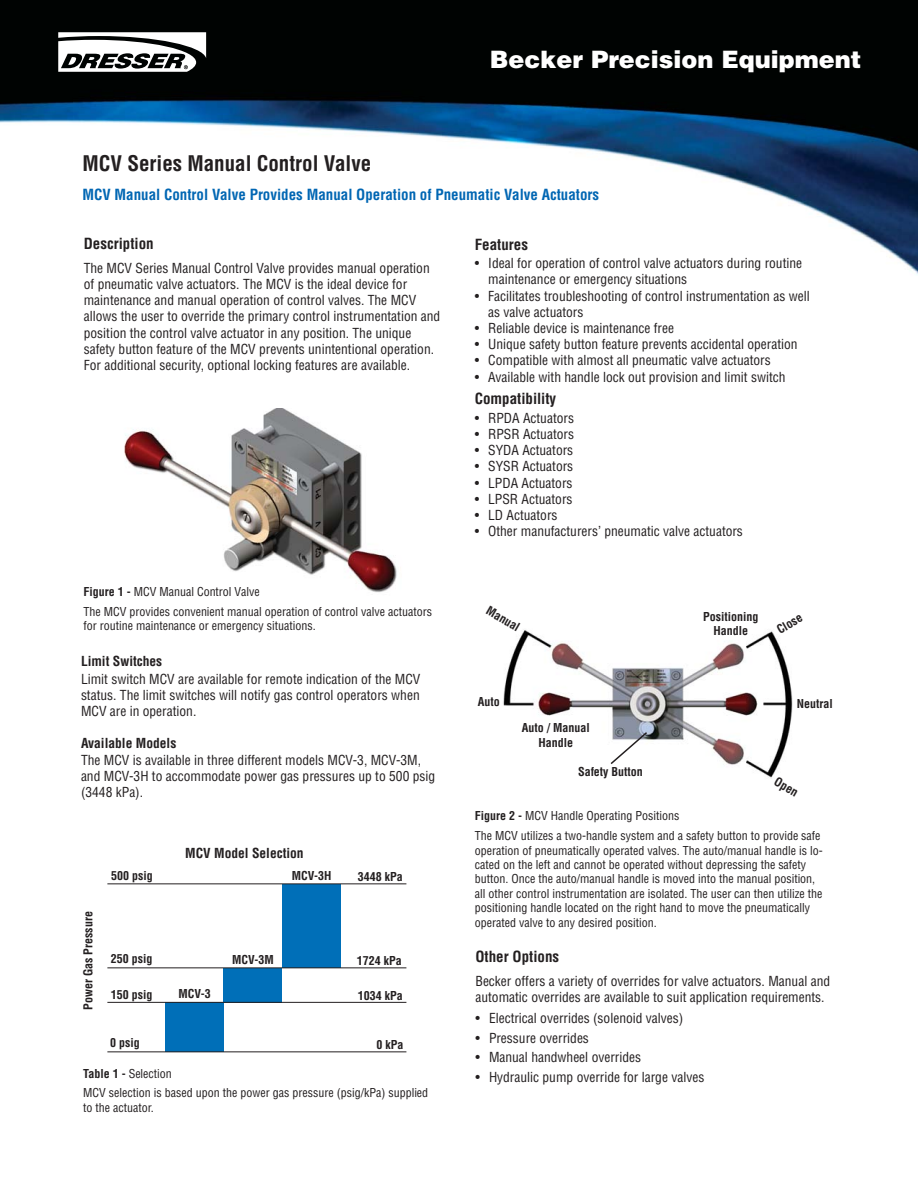
<style>
.page{position:relative;width:918px;height:1188px;background:#fff}
.page>*{position:absolute;margin:0;border:0;box-sizing:border-box;transform-origin:0 0}
.t1{font:900 24px "Helvetica";color:#fff}
.t2{font:700 condensed 21px "Helvetica";color:#231f20}
.t3{font:700 condensed 15px "Helvetica";color:#0066b3}
.t4{font:700 condensed 15px "Helvetica";color:#231f20}
.t5{font:condensed 13.5px/16.2px "Helvetica";color:#231f20}
.t6{font:700 condensed 13.5px "Helvetica";color:#231f20}
.t7{font:condensed 12px/14.4px "Helvetica";color:#231f20}
.t8{font:700 condensed 12px/14.4px "Helvetica";color:#231f20;text-align:center}
.s1{font-weight:700}
</style>
<div class="page">
<img style="left:0;top:0;width:918px;height:275px">
<svg style="left:58px;top:32px;width:148px;height:40px"></svg>
<div style="left:282px;top:884px;width:58px;height:84px;background:#006fb8"></div>
<div style="left:224px;top:968px;width:58px;height:34px;background:#006fb8"></div>
<div style="left:165px;top:1003px;width:58px;height:49px;background:#006fb8"></div>
<div style="left:82px;top:236px;width:364px;height:158px;background:#fff"></div>
<img style="left:124px;top:408px;width:273px;height:185px">
<img style="left:503px;top:630px;width:290px;height:149px">
<svg style="left:609px;top:731px;width:40px;height:35px"></svg>
<hr style="left:107px;top:883px;width:299px;height:1px;background:#231f20">
<hr style="left:107px;top:967px;width:299px;height:1px;background:#231f20">
<hr style="left:107px;top:1002px;width:299px;height:1px;background:#231f20">
<hr style="left:107px;top:1051px;width:299px;height:1px;background:#231f20">
<h2 class="t2" style="left:82px;top:156px;width:290px">MCV Series Manual Control Valve</h2>
<h1 class="t1" style="left:490px;top:50px;width:373px">Becker Precision Equipment</h1>
<p class="t3" style="left:82px;top:189px;width:518px">MCV Manual Control Valve Provides Manual Operation of Pneumatic Valve Actuators</p>
<p class="t4" style="left:84px;top:238px;width:71px">Description</p>
<p class="t5" style="left:84px;top:261px;width:358px">The MCV Series Manual Control Valve provides manual operation of pneumatic valve actuators. The MCV is the ideal device for maintenance and manual operation of control valves. The MCV allows the user to override the primary control instrumentation and position the control valve actuator in any position. The unique safety button feature of the MCV prevents unintentional operation.<br>For additional security, optional locking features are available.</p>
<p class="t7" style="left:83px;top:583px;width:350px;line-height:19.8px"><span class="s1">Figure 1 -</span> MCV Manual Control Valve<br>The MCV provides convenient manual operation of control valve actuators</p>
<p class="t7" style="left:83px;top:620px;width:234px">for routine maintenance or emergency situations.</p>
<p class="t6" style="left:81px;top:656px;width:83px">Limit Switches</p>
<p class="t5" style="left:81px;top:672px;width:341px;text-align:justify">Limit switch MCV are available for remote indication of the MCV status. The limit switches will notify gas control operators when MCV are in operation.</p>
<p class="t6" style="left:81px;top:738px;width:97px">Available Models</p>
<p class="t5" style="left:81px;top:753px;width:356px">The MCV is available in three different models MCV-3, MCV-3M, and MCV-3H to accommodate power gas pressures up to 500 psig (3448 kPa).</p>
<p class="t6" style="left:185px;top:848px;width:120px">MCV Model Selection</p>
<p class="t8" style="left:82px;top:1010px;width:100px;rotate:-90deg">Power Gas Pressure</p>
<p class="t8" style="left:292px;top:869px;width:41px">MCV-3H</p>
<p class="t8" style="left:111px;top:869px;width:43px">500 psig</p>
<p class="t8" style="left:358px;top:870px;width:46px">3448 kPa</p>
<p class="t8" style="left:111px;top:953px;width:43px">250 psig</p>
<p class="t8" style="left:111px;top:988px;width:43px">150 psig</p>
<p class="t8" style="left:178px;top:988px;width:34px">MCV-3</p>
<p class="t8" style="left:232px;top:953px;width:43px">MCV-3M</p>
<p class="t8" style="left:357px;top:954px;width:46px">1724 kPa</p>
<p class="t8" style="left:358px;top:989px;width:46px">1034 kPa</p>
<p class="t8" style="left:110px;top:1037px;width:31px">0 psig</p>
<p class="t8" style="left:377px;top:1039px;width:28px">0 kPa</p>
<p class="t7" style="left:83px;top:1064px;width:347px;line-height:19.8px"><span class="s1">Table 1 -</span> Selection<br>MCV selection is based upon the power gas pressure (psig/kPa) supplied</p>
<p class="t7" style="left:83px;top:1101px;width:72px">to the actuator.</p>
<p class="t4" style="left:475px;top:238px;width:55px">Features</p>
<p class="t5" style="left:488px;top:256px;width:315px;text-indent:-14px">• Ideal for operation of control valve actuators during routine maintenance or emergency situations</p>
<p class="t5" style="left:488px;top:289px;width:323px;text-indent:-14px">• Facilitates troubleshooting of control instrumentation as well as valve actuators</p>
<p class="t5" style="left:475px;top:321px;width:201px">• Reliable device is maintenance free</p>
<p class="t5" style="left:475px;top:337px;width:324px">• Unique safety button feature prevents accidental operation</p>
<p class="t5" style="left:475px;top:354px;width:298px">• Compatible with almost all pneumatic valve actuators</p>
<p class="t5" style="left:475px;top:370px;width:312px">• Available with handle lock out provision and limit switch</p>
<p class="t4" style="left:475px;top:393px;width:83px">Compatibility</p>
<p class="t5" style="left:475px;top:411px;width:101px">• RPDA Actuators</p>
<p class="t5" style="left:475px;top:427px;width:101px">• RPSR Actuators</p>
<p class="t5" style="left:475px;top:443px;width:100px">• SYDA Actuators</p>
<p class="t5" style="left:475px;top:460px;width:100px">• SYSR Actuators</p>
<p class="t5" style="left:475px;top:476px;width:99px">• LPDA Actuators</p>
<p class="t5" style="left:475px;top:492px;width:99px">• LPSR Actuators</p>
<p class="t5" style="left:475px;top:508px;width:84px">• LD Actuators</p>
<p class="t5" style="left:475px;top:524px;width:270px">• Other manufacturers’ pneumatic valve actuators</p>
<p class="t8" style="left:490px;top:604px;width:38px;rotate:30deg">Manual</p>
<p class="t8" style="left:703px;top:610px;width:57px">Positioning<br>Handle</p>
<p class="t8" style="left:775px;top:625px;width:29px;rotate:-30deg">Close</p>
<p class="t8" style="left:478px;top:695px;width:23px">Auto</p>
<p class="t8" style="left:797px;top:698px;width:37px">Neutral</p>
<p class="t8" style="left:522px;top:722px;width:69px">Auto / Manual<br>Handle</p>
<p class="t8" style="left:578px;top:766px;width:66px">Safety Button</p>
<p class="t8" style="left:778px;top:775px;width:27px;rotate:30deg">Open</p>
<p class="t7" style="left:475px;top:807px;width:347px;line-height:19.8px"><span class="s1">Figure 2 -</span> MCV Handle Operating Positions<br>The MCV utilizes a two-handle system and a safety button to provide safe</p>
<p class="t7" style="left:475px;top:844px;width:349px">operation of pneumatically operated valves. The auto/manual handle is lo&shy;cated on the left and cannot be operated without depressing the safety button. Once the auto/manual handle is moved into the manual position, all other control instrumentation are isolated. The user can then utilize the positioning handle located on the right hand to move the pneumatically operated valve to any desired position.</p>
<p class="t4" style="left:476px;top:951px;width:85px">Other Options</p>
<p class="t5" style="left:476px;top:974px;width:356px">Becker offers a variety of overrides for valve actuators. Manual and automatic overrides are available to suit application requirements.</p>
<p class="t5" style="left:476px;top:1012px;width:209px">• Electrical overrides (solenoid valves)</p>
<p class="t5" style="left:476px;top:1031px;width:115px">• Pressure overrides</p>
<p class="t5" style="left:476px;top:1051px;width:167px">• Manual handwheel overrides</p>
<p class="t5" style="left:476px;top:1070px;width:230px">• Hydraulic pump override for large valves</p>
</div>
